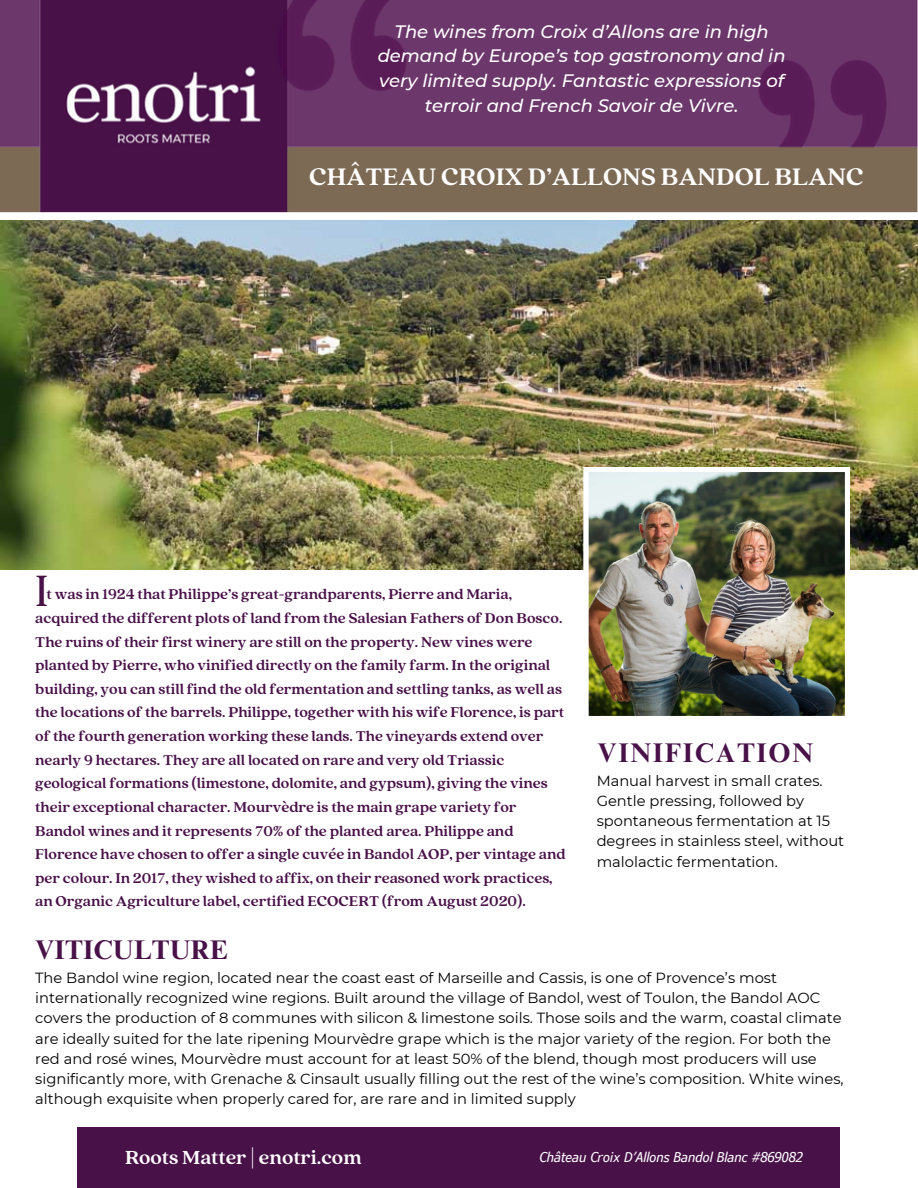
<style>
.page{position:relative;width:918px;height:1188px;background:#fff}
.page>*{position:absolute;margin:0;border:0;box-sizing:border-box;transform-origin:0 0}
.t1{font:48.75px "Quincy CF";color:#481148}
.t2{font:700 27px "Times NRMT Pro";letter-spacing:.06em;color:#481148}
.t3{font:700 27px "Times NRMT Pro";color:#481148}
.t4{font:700 26.55px "Quincy CF";color:#fff}
.t5{font:700 21px "Quincy CF";color:#fff}
.t6{font:italic 500 18px/24.8px "Montserrat";color:#fff;text-align:center}
.t7{font:700 15.75px/23.7px "Quincy CF";color:#481148}
.t8{font:14.7px/20.2px "Montserrat";color:#000}
.t9{font:italic condensed 13.5px "Verdana Pro";color:#fff}
</style>
<div class="page">
<img style="left:0;top:0;width:918px;height:213px">
<img style="left:0;top:221px;width:918px;height:348px">
<img style="left:583px;top:467px;width:267px;height:249px">
<div style="left:78px;top:1127px;width:762px;height:61px;background:#481148"></div>
<p class="t6" style="left:378px;top:19px;width:409px">The wines from Croix d’Allons are in high demand by Europe’s top gastronomy and in very limited supply. Fantastic expressions of terroir and French Savoir de Vivre.</p>
<p class="t4" style="left:309px;top:159px;width:556px">CHÂTEAU CROIX D’ALLONS BANDOL BLANC</p>
<p class="t1" style="left:35px;top:559px;width:15px">I</p>
<p class="t7" style="left:35px;top:582px;width:532px;text-indent:11px">t was in 1924 that Philippe’s great-grandparents, Pierre and Maria, acquired the different plots of land from the Salesian Fathers of Don Bosco.<br>The ruins of their first winery are still on the property. New vines were planted by Pierre, who vinified directly on the family farm. In the original building, you can still find the old fermentation and settling tanks, as well as the locations of the barrels. Philippe, together with his wife Florence, is part of the fourth generation working these lands. The vineyards extend over nearly 9 hectares. They are all located on rare and very old Triassic geological formations (limestone, dolomite, and gypsum), giving the vines their exceptional character. Mourvèdre is the main grape variety for Bandol wines and it represents 70% of the planted area. Philippe and Florence have chosen to offer a single cuvée in Bandol AOP, per vintage and per colour. In 2017, they wished to affix, on their reasoned work practices, an Organic Agriculture label, certified ECOCERT (from August 2020).</p>
<p class="t3" style="left:35px;top:940px;width:194px">VITICULTURE</p>
<p class="t8" style="left:35px;top:967px;width:810px">The Bandol wine region, located near the coast east of Marseille and Cassis, is one of Provence’s most internationally recognized wine regions. Built around the village of Bandol, west of Toulon, the Bandol AOC covers the production of 8 communes with silicon &amp; limestone soils. Those soils and the warm, coastal climate are ideally suited for the late ripening Mourvèdre grape which is the major variety of the region. For both the red and rosé wines, Mourvèdre must account for at least 50% of the blend, though most producers will use significantly more, with Grenache &amp; Cinsault usually filling out the rest of the wine’s composition. White wines, although exquisite when properly cared for, are rare and in limited supply</p>
<p class="t2" style="left:597px;top:742px;width:217px">VINIFICATION</p>
<p class="t8" style="left:597px;top:770px;width:249px">Manual harvest in small crates.<br>Gentle pressing, followed by spontaneous fermentation at 15 degrees in stainless steel, without malolactic fermentation.</p>
<p class="t5" style="left:125px;top:1144px;width:238px">Roots Matter | enotri.com</p>
<p class="t9" style="left:540px;top:1149px;width:265px">Château Croix D’Allons Bandol Blanc #869082</p>
</div>
